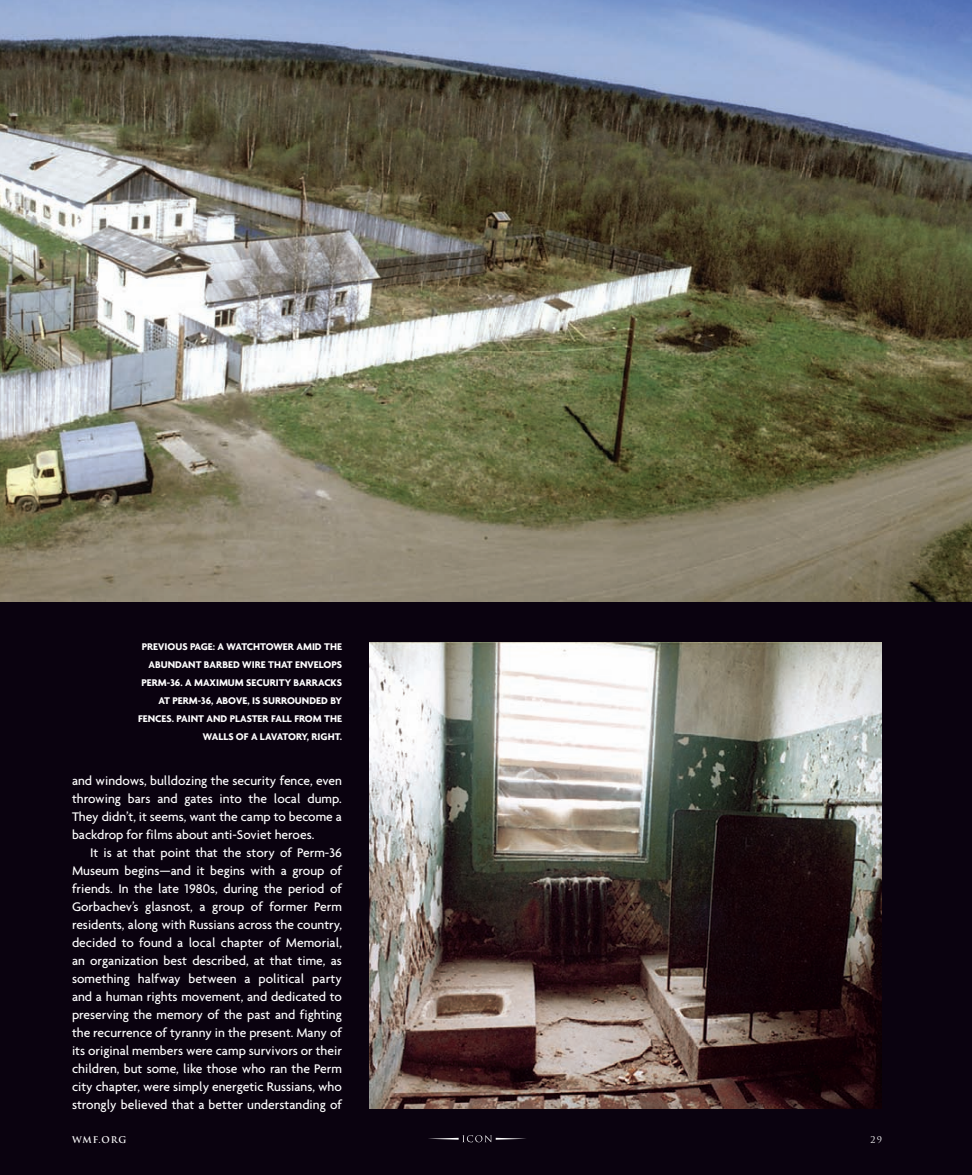
<style>
.page{position:relative;width:972px;height:1175px;background:#fff}
.page>*{position:absolute;margin:0;border:0;box-sizing:border-box;transform-origin:0 0}
.Agenda_Body_Text{font:500 13.5px/18px "Agenda";color:#fff;text-align:justify}
.t1{font:700 10.5px/18px "Agenda";color:#fff;text-align:right}
.t2{font:700 9px "Trajan";letter-spacing:.09em;color:#fff}
.t3{font:9px "Trajan";color:#fff}
</style>
<div class="page">
<div style="left:0;top:230px;width:972px;height:944px;background:#0a020f"></div>
<svg style="left:428px;top:1135px;width:98px;height:7px"></svg>
<img style="left:0;top:0;width:972px;height:602px">
<img style="left:369px;top:642px;width:513px;height:466px">
<p class="t1" style="left:138px;top:637px;width:205px">PREVIOUS PAGE: A WATCHTOWER AMID THE ABUNDANT BARBED WIRE THAT ENVELOPS PERM-36. A MAXIMUM SECURITY BARRACKS AT PERM-36, ABOVE, IS SURROUNDED BY FENCES. PAINT AND PLASTER FALL FROM THE WALLS OF A LAVATORY, RIGHT.</p>
<p class="Agenda_Body_Text" style="left:72px;top:771px;width:272px">and windows, bulldozing the security fence, even throwing bars and gates into the local dump.<br>They didn’t, it seems, want the camp to become a backdrop for films about anti-Soviet heroes.</p>
<p class="Agenda_Body_Text" style="left:72px;top:843px;width:272px;text-indent:18px">It is at that point that the story of Perm-36<br>Museum begins—and it begins with a group of friends. In the late 1980s, during the period of Gorbachev’s glasnost, a group of former Perm residents, along with Russians across the country, decided to found a local chapter of Memorial, an organization best described, at that time, as something halfway between a political party and a human rights movement, and dedicated to preserving the memory of the past and fighting the recurrence of tyranny in the present. Many of its original members were camp survivors or their children, but some, like those who ran the Perm city chapter, were simply energetic Russians, who strongly believed that a better understanding of</p>
<p class="t2" style="left:72px;top:1134px;width:56px">WMF.ORG</p>
<p class="t3" style="left:871px;top:1134px;width:13px">29</p>
</div>
